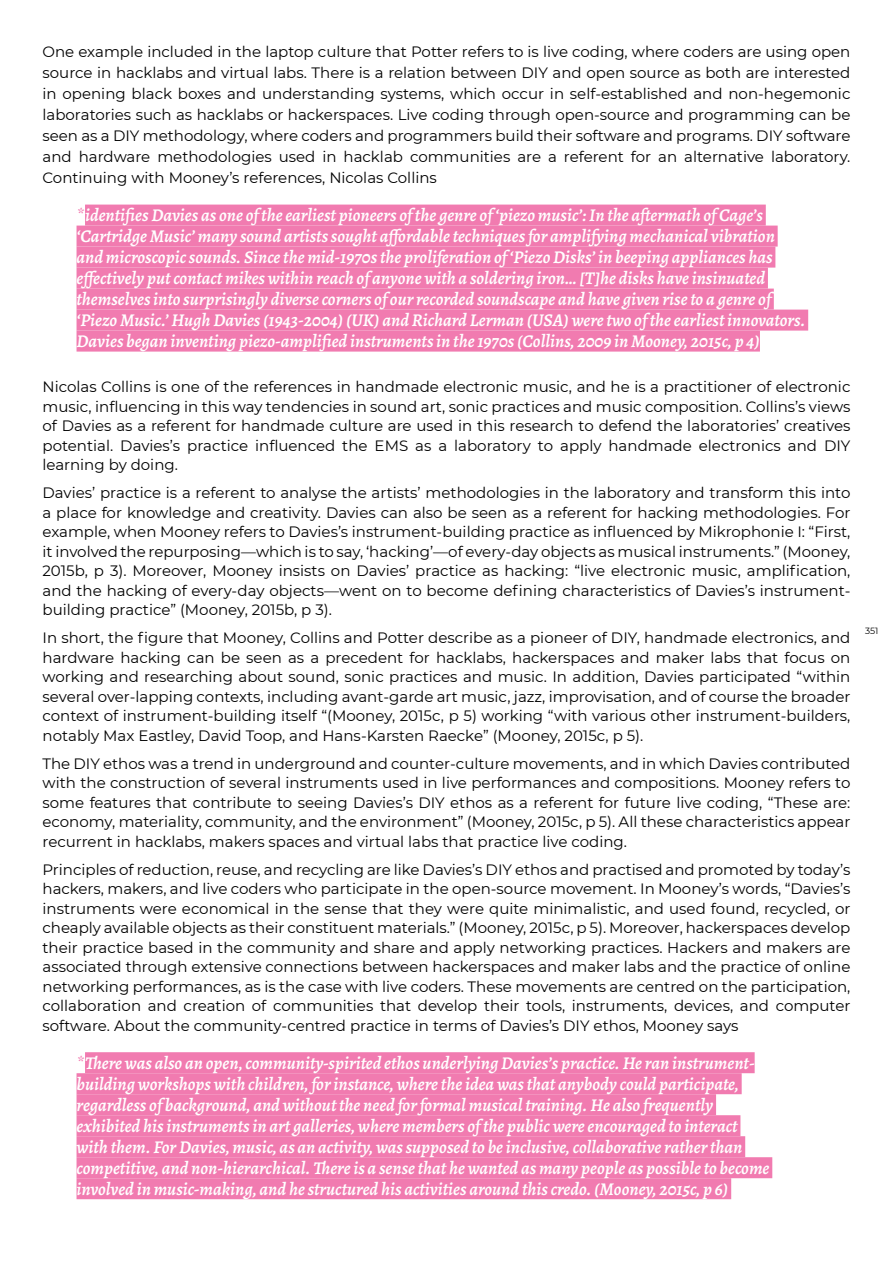
<style>
.page{position:relative;width:893px;height:1263px;background:#fff}
.page>*{position:absolute;margin:0;border:0;box-sizing:border-box;transform-origin:0 0}
.t1{font:italic 600 18px/21px "Alegreya";color:#fff}
.t2{font:15px/19.5px "Montserrat";color:#000;text-align:justify}
.t3{font:9px "Montserrat";color:#000}
.s1{font-weight:400;color:#f17bb0}
</style>
<div class="page">
<div style="left:85px;top:205px;width:681px;height:21px;background:#f17bb0"></div>
<div style="left:77px;top:226px;width:701px;height:21px;background:#f17bb0"></div>
<div style="left:77px;top:247px;width:698px;height:21px;background:#f17bb0"></div>
<div style="left:77px;top:268px;width:691px;height:21px;background:#f17bb0"></div>
<div style="left:77px;top:289px;width:697px;height:21px;background:#f17bb0"></div>
<div style="left:77px;top:310px;width:731px;height:21px;background:#f17bb0"></div>
<div style="left:77px;top:331px;width:683px;height:21px;background:#f17bb0"></div>
<div style="left:85px;top:1052px;width:670px;height:21px;background:#f17bb0"></div>
<div style="left:77px;top:1073px;width:665px;height:21px;background:#f17bb0"></div>
<div style="left:77px;top:1094px;width:639px;height:21px;background:#f17bb0"></div>
<div style="left:77px;top:1115px;width:663px;height:21px;background:#f17bb0"></div>
<div style="left:77px;top:1136px;width:668px;height:21px;background:#f17bb0"></div>
<div style="left:77px;top:1157px;width:695px;height:21px;background:#f17bb0"></div>
<div style="left:77px;top:1178px;width:654px;height:21px;background:#f17bb0"></div>
<p class="t2" style="left:43px;top:41px;width:809px;line-height:21px">One example included in the laptop culture that Potter refers to is live coding, where coders are using open source in hacklabs and virtual labs. There is a relation between DIY and open source as both are interested in opening black boxes and understanding systems, which occur in self-established and non-hegemonic laboratories such as hacklabs or hackerspaces. Live coding through open-source and programming can be seen as a DIY methodology, where coders and programmers build their software and programs. DIY software and hardware methodologies used in hacklab communities are a referent for an alternative laboratory.<br>Continuing with Mooney’s references, Nicolas Collins</p>
<p class="t1" style="left:77px;top:204px;width:730px"><span class="s1">*</span>identifies Davies as one of the earliest pioneers of the genre of ‘piezo music’: In the aftermath of Cage’s ‘Cartridge Music’ many sound artists sought affordable techniques for amplifying mechanical vibration and microscopic sounds. Since the mid-1970s the proliferation of ‘Piezo Disks’ in beeping appliances has effectively put contact mikes within reach of anyone with a soldering iron… [T]he disks have insinuated themselves into surprisingly diverse corners of our recorded soundscape and have given rise to a genre of ‘Piezo Music.’ Hugh Davies (1943-2004) (UK) and Richard Lerman (USA) were two of the earliest innovators.<br>Davies began inventing piezo-amplified instruments in the 1970s (Collins, 2009 in Mooney, 2015c, p 4)</p>
<p class="t2" style="left:43px;top:376px;width:809px">Nicolas Collins is one of the references in handmade electronic music, and he is a practitioner of electronic music, influencing in this way tendencies in sound art, sonic practices and music composition. Collins’s views of Davies as a referent for handmade culture are used in this research to defend the laboratories’ creatives potential. Davies’s practice influenced the EMS as a laboratory to apply handmade electronics and DIY learning by doing.</p>
<p class="t2" style="left:43px;top:482px;width:809px">Davies’ practice is a referent to analyse the artists’ methodologies in the laboratory and transform this into a place for knowledge and creativity. Davies can also be seen as a referent for hacking methodologies. For example, when Mooney refers to Davies’s instrument-building practice as influenced by Mikrophonie I: “First, it involved the repurposing—which is to say, ‘hacking’—of every-day objects as musical instruments.” (Mooney, 2015b, p 3). Moreover, Mooney insists on Davies’ practice as hacking: “live electronic music, amplification, and the hacking of every-day objects—went on to become defining characteristics of Davies’s instrument&shy;building practice” (Mooney, 2015b, p 3).</p>
<p class="t2" style="left:43px;top:627px;width:809px">In short, the figure that Mooney, Collins and Potter describe as a pioneer of DIY, handmade electronics, and hardware hacking can be seen as a precedent for hacklabs, hackerspaces and maker labs that focus on working and researching about sound, sonic practices and music. In addition, Davies participated “within several over-lapping contexts, including avant-garde art music, jazz, improvisation, and of course the broader context of instrument-building itself “(Mooney, 2015c, p 5) working “with various other instrument-builders, notably Max Eastley, David Toop, and Hans-Karsten Raecke” (Mooney, 2015c, p 5).</p>
<p class="t2" style="left:43px;top:753px;width:809px">The DIY ethos was a trend in underground and counter-culture movements, and in which Davies contributed with the construction of several instruments used in live performances and compositions. Mooney refers to some features that contribute to seeing Davies’s DIY ethos as a referent for future live coding, “These are: economy, materiality, community, and the environment” (Mooney, 2015c, p 5). All these characteristics appear recurrent in hacklabs, makers spaces and virtual labs that practice live coding.</p>
<p class="t2" style="left:43px;top:859px;width:809px">Principles of reduction, reuse, and recycling are like Davies’s DIY ethos and practised and promoted by today’s hackers, makers, and live coders who participate in the open-source movement. In Mooney’s words, “Davies’s instruments were economical in the sense that they were quite minimalistic, and used found, recycled, or cheaply available objects as their constituent materials.” (Mooney, 2015c, p 5). Moreover, hackerspaces develop their practice based in the community and share and apply networking practices. Hackers and makers are associated through extensive connections between hackerspaces and maker labs and the practice of online networking performances, as is the case with live coders. These movements are centred on the participation, collaboration and creation of communities that develop their tools, instruments, devices, and computer software. About the community-centred practice in terms of Davies’s DIY ethos, Mooney says</p>
<p class="t1" style="left:77px;top:1052px;width:694px"><span class="s1">*</span>There was also an open, community-spirited ethos underlying Davies’s practice. He ran instrument&shy;building workshops with children, for instance, where the idea was that anybody could participate, regardless of background, and without the need for formal musical training. He also frequently exhibited his instruments in art galleries, where members of the public were encouraged to interact with them. For Davies, music, as an activity, was supposed to be inclusive, collaborative rather than competitive, and non-hierarchical. There is a sense that he wanted as many people as possible to become involved in music-making, and he structured his activities around this credo. (Mooney, 2015c, p 6)</p>
<p class="t3" style="left:865px;top:625px;width:15px">351</p>
</div>
